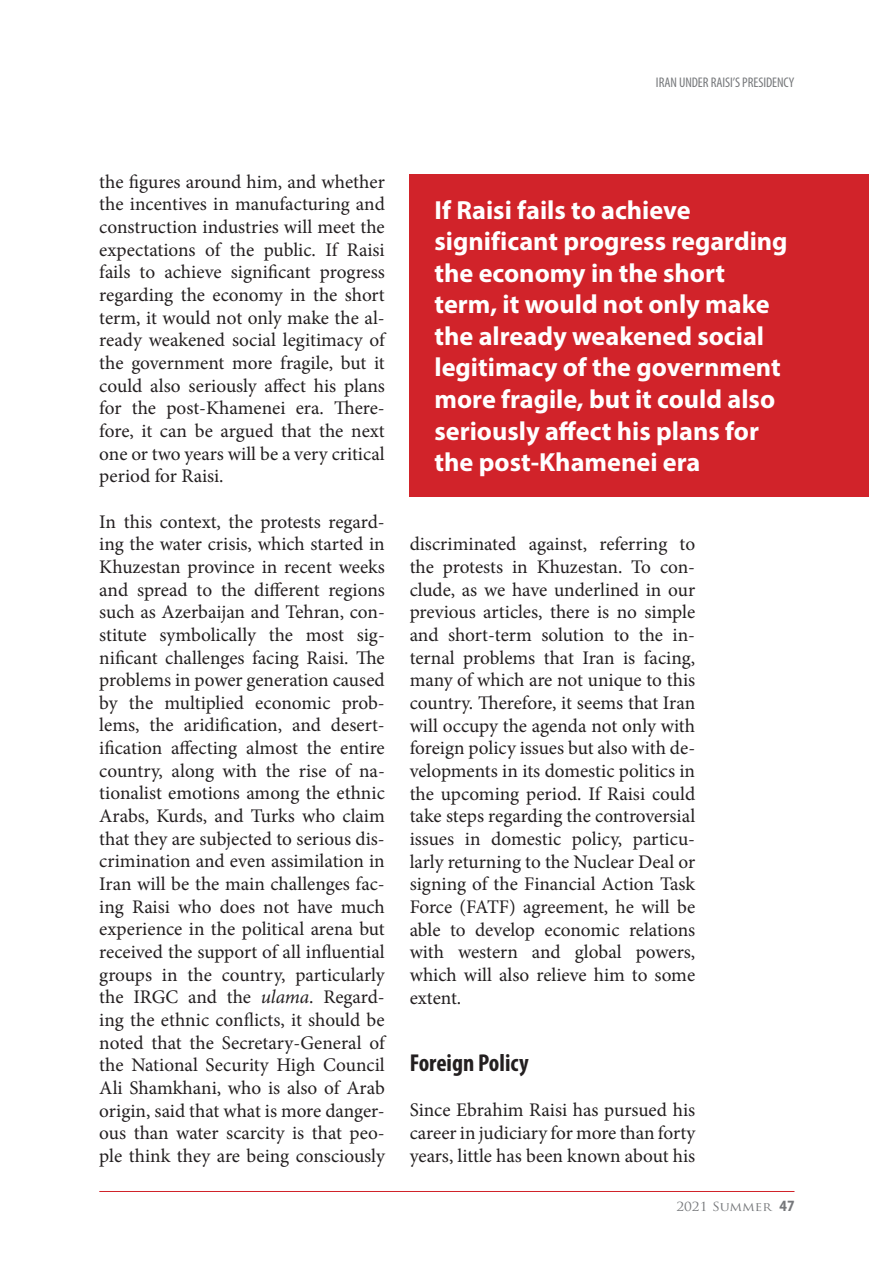
<style>
.page{position:relative;width:869px;height:1261px;background:#fff}
.page>*{position:absolute;margin:0;border:0;box-sizing:border-box;transform-origin:0 0}
.t1{font:700 26.25px/31.5px "Myriad Pro";color:#fff}
.t2{font:700 condensed 24.5px "Myriad Pro";color:#231f20}
.t3{font:19.25px/22.6px "Minion Pro";color:#231f20;text-align:justify}
.t4{font:condensed 14px "Myriad Pro";letter-spacing:-.005em;color:#76787b}
.t5{font:12.25px "Trajan Pro";color:#76787b;scale:1.11 1}
.s1{font-style:italic}
.s2{font-family:"Myriad Pro";font-weight:700;font-stretch:condensed;font-size:15.75px}
</style>
<div class="page">
<hr style="left:99px;top:1190px;width:695px;height:1px;background:#d1232a">
<div style="left:409px;top:174px;width:459px;height:322px;background:#d1232a"></div>
<p class="t4" style="left:655px;top:74px;width:140px">IRAN UNDER RAISI’S PRESIDENCY</p>
<p class="t3" style="left:99px;top:170px;width:287px">the figures around him, and whether the incentives in manufacturing and construction industries will meet the expectations of the public. If Raisi fails to achieve significant progress regarding the economy in the short term, it would not only make the al&shy;ready weakened social legitimacy of the government more fragile, but it could also seriously affect his plans for the post-Khamenei era. There&shy;fore, it can be argued that the next one or two years will be a very critical period for Raisi.</p>
<p class="t3" style="left:99px;top:510px;width:287px">In this context, the protests regard&shy;ing the water crisis, which started in Khuzestan province in recent weeks and spread to the different regions such as Azerbaijan and Tehran, con&shy;stitute symbolically the most sig&shy;nificant challenges facing Raisi. The problems in power generation caused by the multiplied economic prob&shy;lems, the aridification, and desert&shy;ification affecting almost the entire country, along with the rise of na&shy;tionalist emotions among the ethnic Arabs, Kurds, and Turks who claim that they are subjected to serious dis&shy;crimination and even assimilation in Iran will be the main challenges fac&shy;ing Raisi who does not have much experience in the political arena but received the support of all influential groups in the country, particularly the IRGC and the <span class="s1">ulama</span>. Regard&shy;ing the ethnic conflicts, it should be noted that the Secretary-General of the National Security High Council Ali Shamkhani, who is also of Arab origin, said that what is more danger&shy;ous than water scarcity is that peo&shy;ple think they are being consciously</p>
<p class="t1" style="left:434px;top:193px;width:354px">If Raisi fails to achieve significant progress regarding the economy in the short term, it would not only make the already weakened social legitimacy of the government more fragile, but it could also seriously affect his plans for the post-Khamenei era</p>
<p class="t3" style="left:409px;top:533px;width:287px">discriminated against, referring to the protests in Khuzestan. To con&shy;clude, as we have underlined in our previous articles, there is no simple and short-term solution to the in&shy;ternal problems that Iran is facing, many of which are not unique to this country. Therefore, it seems that Iran will occupy the agenda not only with foreign policy issues but also with de&shy;velopments in its domestic politics in the upcoming period. If Raisi could take steps regarding the controversial issues in domestic policy, particu&shy;larly returning to the Nuclear Deal or signing of the Financial Action Task Force (FATF) agreement, he will be able to develop economic relations with western and global powers, which will also relieve him to some extent.</p>
<p class="t2" style="left:409px;top:1047px;width:120px">Foreign Policy</p>
<p class="t3" style="left:409px;top:1098px;width:287px">Since Ebrahim Raisi has pursued his career in judiciary for more than forty years, little has been known about his</p>
<p class="t5" style="left:676px;top:1198px;width:108px">2021 SUMMER <span class="s2">47</span></p>
</div>
